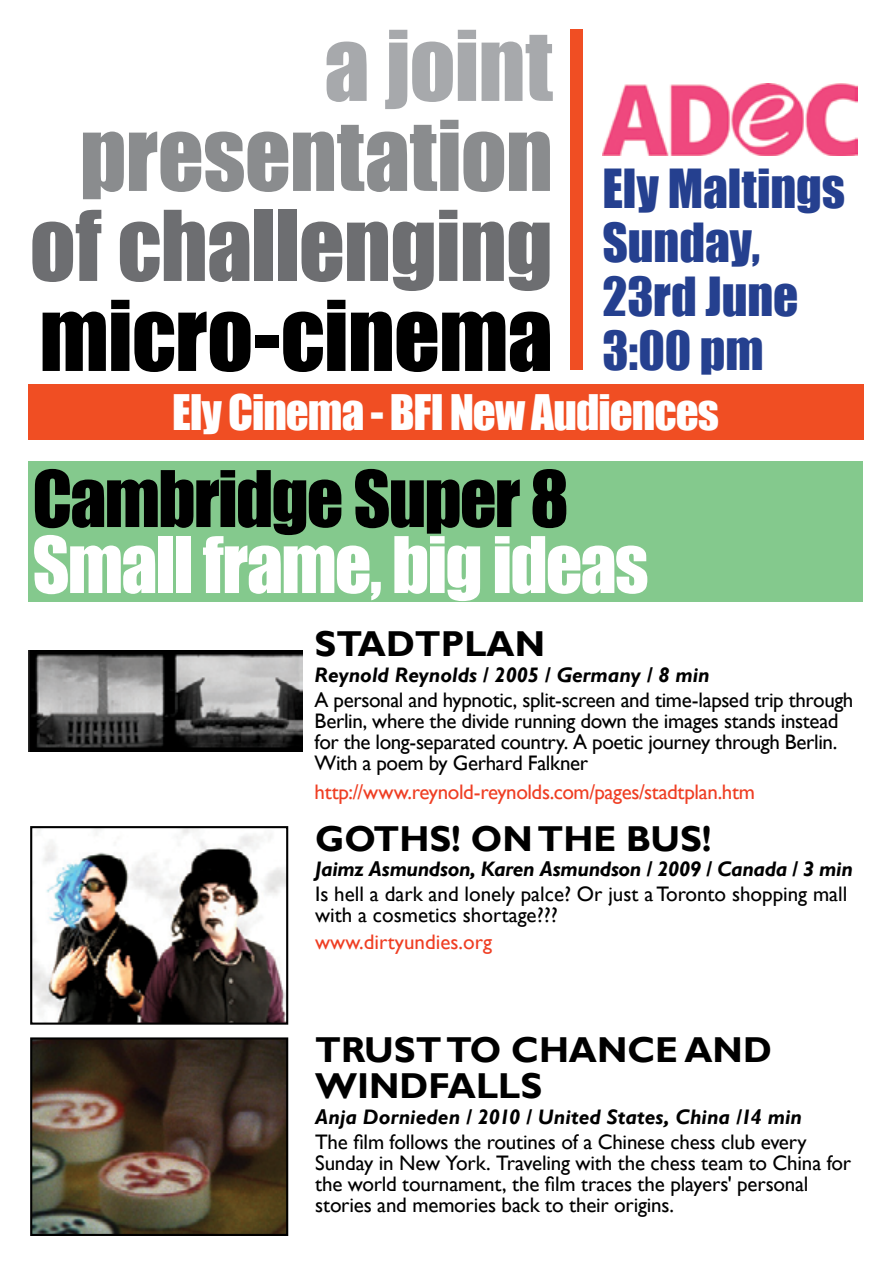
<style>
.page{position:relative;width:893px;height:1263px;background:#fff}
.page>*{position:absolute;margin:0;border:0;box-sizing:border-box;transform-origin:0 0}
.t1{font:90px "Impact";letter-spacing:-.01em;color:#6d6e71}
.t2{font:90px "Impact";letter-spacing:-.005em;color:#8a8c8e}
.t3{font:90px "Impact";letter-spacing:-.01em;color:#000}
.t4{font:90px "Impact";letter-spacing:-.01em;color:#a7a9ac}
.t5{font:72px "Impact";letter-spacing:-.025em;color:#fff}
.t6{font:72px "Impact";letter-spacing:-.025em;color:#000}
.t7{font:49.5px "Impact";letter-spacing:-.005em;color:#25408f}
.t8{font:45px "Impact";letter-spacing:-.02em;color:#fff}
.t9{font:700 36px/36px "Gill Sans";color:#000}
.t10{font:21px/21px "Gill Sans";letter-spacing:-.01em;color:#000}
.t11{font:italic 700 21px "Gill Sans";color:#000}
.t12{font:21px "Gill Sans";letter-spacing:-.015em;color:#ef3e23}
</style>
<div class="page">
<div style="left:28px;top:385px;width:835px;height:55px;background:#f04e23"></div>
<div style="left:28px;top:461px;width:835px;height:141px;background:#84c98d"></div>
<img style="left:33px;top:829px;width:252px;height:193px">
<div style="left:30px;top:826px;width:258px;height:199px;border:2px solid #000"></div>
<img style="left:28px;top:651px;width:274px;height:100px">
<img style="left:33px;top:1040px;width:252px;height:193px">
<div style="left:30px;top:1037px;width:258px;height:199px;border:2px solid #000"></div>
<img style="left:602px;top:83px;width:255px;height:72px">
<div style="left:571px;top:30px;width:12px;height:340px;background:#f04e23"></div>
<p class="t4" style="left:324px;top:-4px;width:230px">a joint</p>
<p class="t2" style="left:80px;top:86px;width:475px">presentation</p>
<p class="t1" style="left:30px;top:176px;width:524px">of challenging</p>
<p class="t3" style="left:39px;top:266px;width:515px">micro-cinema</p>
<p class="t8" style="left:172px;top:378px;width:548px">Ely Cinema - BFI New Audiences</p>
<p class="t6" style="left:32px;top:443px;width:538px">Cambridge Super 8</p>
<p class="t5" style="left:32px;top:509px;width:618px">Small frame, big ideas</p>
<p class="t7" style="left:602px;top:150px;width:244px">Ely Maltings</p>
<p class="t7" style="left:602px;top:204px;width:159px">Sunday,</p>
<p class="t7" style="left:602px;top:258px;width:198px">23rd June</p>
<p class="t7" style="left:602px;top:312px;width:163px">3:00 pm</p>
<p class="t9" style="left:315px;top:627px;width:232px">STADTPLAN</p>
<p class="t11" style="left:315px;top:662px;width:397px">Reynold Reynolds / 2005 / Germany / 8 min</p>
<p class="t10" style="left:315px;top:690px;width:540px">A personal and hypnotic, split-screen and time-lapsed trip through Berlin, where the divide running down the images stands instead for the long-separated country. A poetic journey through Berlin.<br>With a poem by Gerhard Falkner</p>
<p class="t12" style="left:315px;top:780px;width:442px">http://www.reynold-reynolds.com/pages/stadtplan.htm</p>
<p class="t9" style="left:315px;top:822px;width:398px">GOTHS! ON THE BUS!</p>
<p class="t11" style="left:315px;top:857px;width:539px">Jaimz Asmundson, Karen Asmundson / 2009 / Canada / 3 min</p>
<p class="t10" style="left:315px;top:884px;width:534px">Is hell a dark and lonely palce? Or just a Toronto shopping mall with a cosmetics shortage???</p>
<p class="t12" style="left:315px;top:930px;width:178px">www.dirtyundies.org</p>
<p class="t9" style="left:315px;top:1033px;width:458px">TRUST TO CHANCE AND<br>WINDFALLS</p>
<p class="t11" style="left:315px;top:1104px;width:489px">Anja Dornieden / 2010 / United States, China /14 min</p>
<p class="t10" style="left:315px;top:1131px;width:493px">The film follows the routines of a Chinese chess club every</p>
<p class="t10" style="left:315px;top:1152px;width:538px">Sunday in New York. Traveling with the chess team to China for the world tournament, the film traces the players' personal</p>
<p class="t10" style="left:315px;top:1194px;width:361px">stories and memories back to their origins.</p>
</div>
